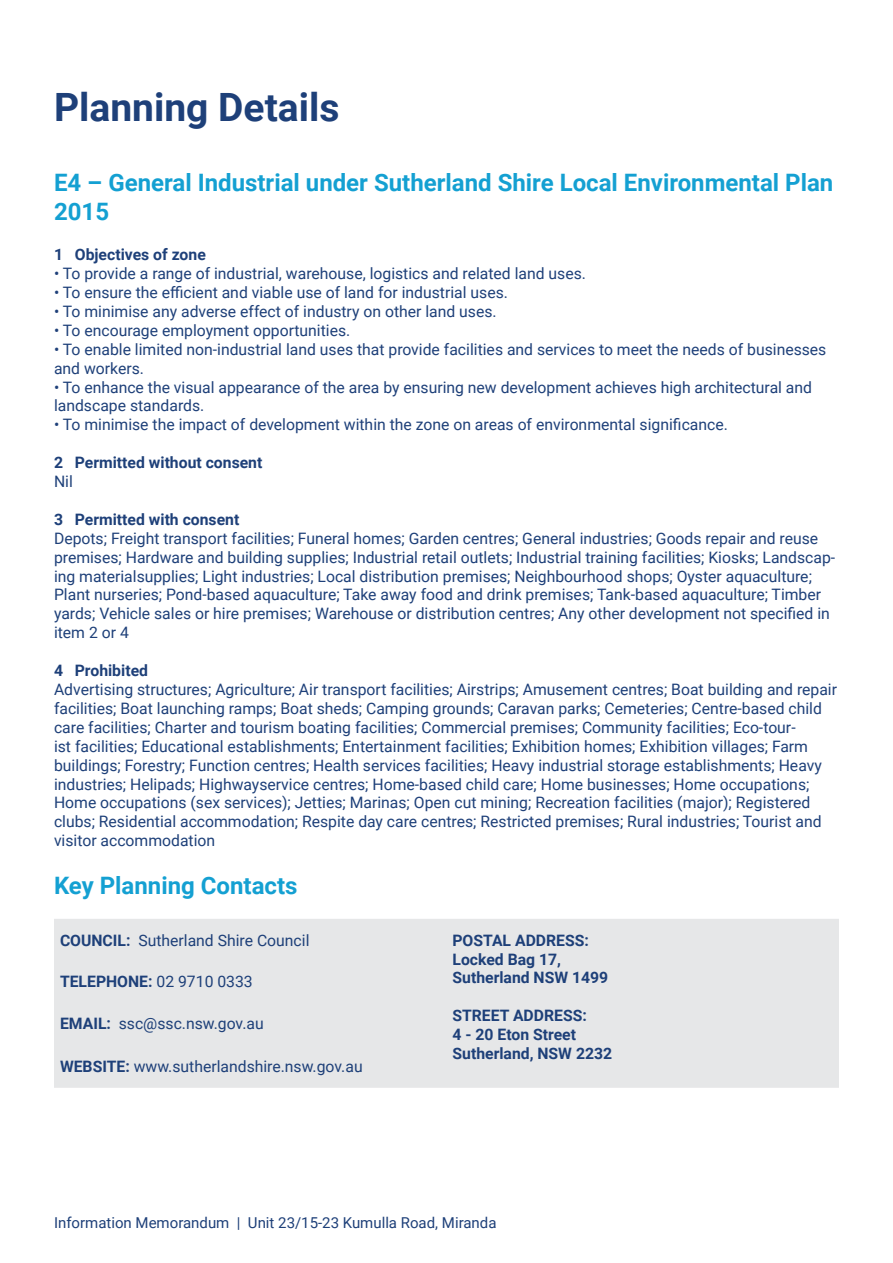
<style>
.page{position:relative;width:893px;height:1263px;background:#fff}
.page>*{position:absolute;margin:0;border:0;box-sizing:border-box;transform-origin:0 0}
.t1{font:700 39px "Roboto";color:#1e4079}
.t2{font:700 24px/28.8px "Roboto";color:#14a0d2}
.t3{font:15.75px/18.9px "Roboto";color:#1e4079}
.t4{font:700 15.75px/18.9px "Roboto";color:#1e4079}
.t5{font:15px "Roboto";color:#1e4079}
.s1{font-weight:700}
.s2{font-weight:400}
</style>
<div class="page">
<div style="left:54px;top:919px;width:785px;height:169px;background:#e6e7e8"></div>
<h1 class="t1" style="left:54px;top:80px;width:287px">Planning Details</h1>
<h2 class="t2" style="left:54px;top:167px;width:781px">E4 – General Industrial under Sutherland Shire Local Environmental Plan<br>2015</h2>
<p class="t4" style="left:54px;top:245px;width:153px">1 Objectives of zone</p>
<p class="t3" style="left:54px;top:263px;width:534px">• To provide a range of industrial, warehouse, logistics and related land uses.</p>
<p class="t3" style="left:54px;top:282px;width:455px">• To ensure the efficient and viable use of land for industrial uses.</p>
<p class="t3" style="left:54px;top:301px;width:444px">• To minimise any adverse effect of industry on other land uses.</p>
<p class="t3" style="left:54px;top:320px;width:298px">• To encourage employment opportunities.</p>
<p class="t3" style="left:54px;top:339px;width:774px">• To enable limited non-industrial land uses that provide facilities and services to meet the needs of businesses and workers.</p>
<p class="t3" style="left:54px;top:377px;width:760px">• To enhance the visual appearance of the area by ensuring new development achieves high architectural and landscape standards.</p>
<p class="t3" style="left:54px;top:415px;width:675px">• To minimise the impact of development within the zone on areas of environmental significance.</p>
<p class="t4" style="left:54px;top:452px;width:210px">2 Permitted without consent</p>
<p class="t3" style="left:54px;top:471px;width:20px">Nil</p>
<p class="t4" style="left:54px;top:509px;width:187px">3 Permitted with consent</p>
<p class="t3" style="left:54px;top:528px;width:783px">Depots; Freight transport facilities; Funeral homes; Garden centres; General industries; Goods repair and reuse premises; Hardware and building supplies; Industrial retail outlets; Industrial training facilities; Kiosks; Landscap&shy;ing materialsupplies; Light industries; Local distribution premises; Neighbourhood shops; Oyster aquaculture; Plant nurseries; Pond-based aquaculture; Take away food and drink premises; Tank-based aquaculture; Timber yards; Vehicle sales or hire premises; Warehouse or distribution centres; Any other development not specified in item 2 or 4</p>
<p class="t4" style="left:54px;top:660px;width:96px">4 Prohibited</p>
<p class="t3" style="left:54px;top:679px;width:785px">Advertising structures; Agriculture; Air transport facilities; Airstrips; Amusement centres; Boat building and repair facilities; Boat launching ramps; Boat sheds; Camping grounds; Caravan parks; Cemeteries; Centre-based child care facilities; Charter and tourism boating facilities; Commercial premises; Community facilities; Eco-tour-<br>ist facilities; Educational establishments; Entertainment facilities; Exhibition homes; Exhibition villages; Farm buildings; Forestry; Function centres; Health services facilities; Heavy industrial storage establishments; Heavy industries; Helipads; Highwayservice centres; Home-based child care; Home businesses; Home occupations; Home occupations (sex services); Jetties; Marinas; Open cut mining; Recreation facilities (major); Registered clubs; Residential accommodation; Respite day care centres; Restricted premises; Rural industries; Tourist and visitor accommodation</p>
<h2 class="t2" style="left:54px;top:870px;width:245px">Key Planning Contacts</h2>
<p class="t3" style="left:60px;top:930px;width:251px"><span class="s1">COUNCIL:</span> Sutherland Shire Council</p>
<p class="t4" style="left:452px;top:930px;width:157px">POSTAL ADDRESS:<br>Locked Bag 17,<br>Sutherland NSW 1499</p>
<p class="t4" style="left:452px;top:1005px;width:161px">STREET ADDRESS:<br>4 - 20 Eton Street<br>Sutherland, NSW 2232</p>
<p class="t4" style="left:60px;top:972px;width:194px">TELEPHONE: <span class="s2">02 9710 0333</span></p>
<p class="t3" style="left:60px;top:1014px;width:205px"><span class="s1">EMAIL:</span> ssc@ssc.nsw.gov.au</p>
<p class="t3" style="left:60px;top:1056px;width:304px"><span class="s1">WEBSITE:</span> www.sutherlandshire.nsw.gov.au</p>
<p class="t5" style="left:54px;top:1212px;width:444px">Information Memorandum | Unit 23/15-23 Kumulla Road, Miranda</p>
</div>
